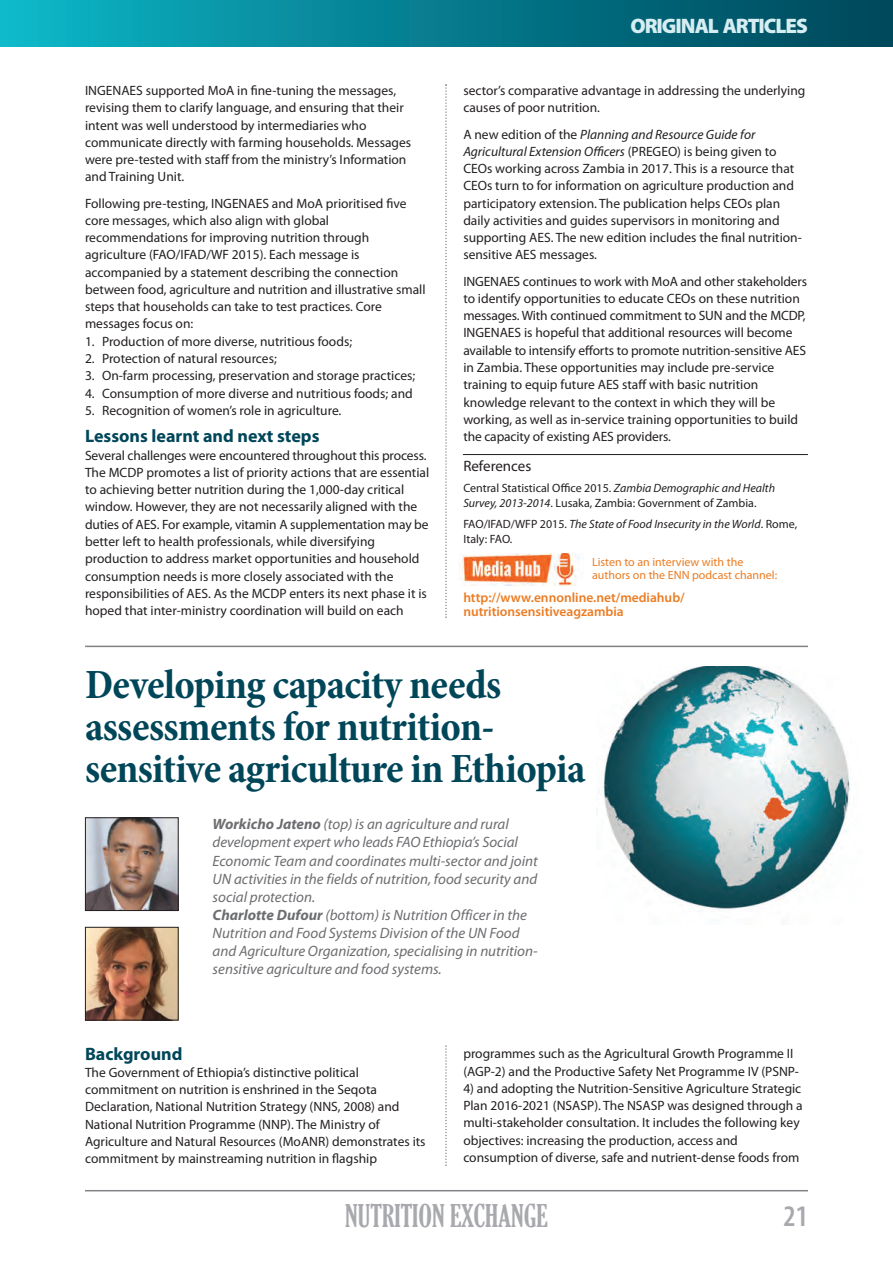
<style>
.page{position:relative;width:893px;height:1263px;background:#fff}
.page>*{position:absolute;margin:0;border:0;box-sizing:border-box;transform-origin:0 0}
.t1{font:700 condensed 42px/42px "Minion Pro";letter-spacing:-.015em;color:#004659}
.t2{font:extra-condensed 30px "Gloucester";color:#a8a9ad}
.t3{font:600 condensed 30px "Myriad Pro";color:#a8a9ad}
.t4{font:900 21px "Myriad Pro";letter-spacing:-.05em;color:#d6eef2}
.t5{font:700 18px "Myriad Pro";color:#004659}
.t6{font:italic 15px/18px "Myriad Pro";color:#6c6d70}
.t7{font:15px "Myriad Pro";color:#231f20}
.t8{font:13.5px/17.2px "Myriad Pro";color:#231f20}
.t9{font:600 13.5px/13.5px "Myriad Pro";color:#eb7c22}
.t10{font:12px/15px "Myriad Pro";color:#231f20}
.t11{font:italic 12px/15px "Myriad Pro";color:#231f20}
.t12{font:12px/13.5px "Myriad Pro";color:#eb7c22}
.s1{font-style:italic}
.s2{font-style:normal}
.s3{font-weight:700}
</style>
<div class="page">
<hr style="left:85px;top:1190px;width:723px;height:1px;background:#808285">
<div style="left:0;top:0;width:893px;height:47px;background:linear-gradient(to right,#0db6c7,#004458)"></div>
<hr style="left:0;top:0;width:1px;height:47px;background:#0fbbcb">
<svg style="left:445px;top:84px;width:2px;height:534px"></svg>
<hr style="left:463px;top:454px;width:345px;height:1px;background:#231f20">
<img style="left:87px;top:929px;width:90px;height:89px">
<div style="left:85px;top:927px;width:94px;height:93px;border:1px solid #231f20"></div>
<img style="left:87px;top:819px;width:90px;height:90px">
<div style="left:85px;top:817px;width:94px;height:94px;border:1px solid #231f20"></div>
<img style="left:598px;top:666px;width:253px;height:244px">
<svg style="left:445px;top:1045px;width:2px;height:121px"></svg>
<svg style="left:464px;top:585px;width:112px;height:1px"></svg>
<img style="left:459px;top:553px;width:121px;height:32px">
<hr style="left:85px;top:646px;width:723px;height:1px;background:#808285">
<p class="t8" style="left:85px;top:83px;width:328px">INGENAES supported MoA in fine-tuning the messages, revising them to clarify language, and ensuring that their intent was well understood by intermediaries who communicate directly with farming households. Messages were pre-tested with staff from the ministry’s Information and Training Unit.</p>
<p class="t8" style="left:85px;top:196px;width:342px">Following pre-testing, INGENAES and MoA prioritised five core messages, which also align with global recommendations for improving nutrition through agriculture (FAO/IFAD/WF 2015). Each message is accompanied by a statement describing the connection between food, agriculture and nutrition and illustrative small steps that households can take to test practices. Core messages focus on:</p>
<p class="t8" style="left:85px;top:334px;width:269px">1. Production of more diverse, nutritious foods;</p>
<p class="t8" style="left:85px;top:351px;width:193px">2. Protection of natural resources;</p>
<p class="t8" style="left:85px;top:368px;width:332px">3. On-farm processing, preservation and storage practices;</p>
<p class="t8" style="left:85px;top:385px;width:329px">4. Consumption of more diverse and nutritious foods; and</p>
<p class="t8" style="left:85px;top:403px;width:258px">5. Recognition of women’s role in agriculture.</p>
<h3 class="t5" style="left:85px;top:430px;width:236px">Lessons learnt and next steps</h3>
<p class="t8" style="left:85px;top:448px;width:346px">Several challenges were encountered throughout this process.<br>The MCDP promotes a list of priority actions that are essential to achieving better nutrition during the 1,000-day critical window. However, they are not necessarily aligned with the duties of AES. For example, vitamin A supplementation may be better left to health professionals, while diversifying production to address market opportunities and household consumption needs is more closely associated with the responsibilities of AES. As the MCDP enters its next phase it is hoped that inter-ministry coordination will build on each</p>
<h3 class="t4" style="left:630px;top:18px;width:179px">ORIGINAL ARTICLES</h3>
<p class="t8" style="left:463px;top:83px;width:344px">sector’s comparative advantage in addressing the underlying causes of poor nutrition.</p>
<p class="t8" style="left:463px;top:127px;width:340px">A new edition of the <span class="s1">Planning and Resource Guide for Agricultural Extension Officers</span> (PREGEO) is being given to CEOs working across Zambia in 2017. This is a resource that CEOs turn to for information on agriculture production and participatory extension. The publication helps CEOs plan daily activities and guides supervisors in monitoring and supporting AES. The new edition includes the final nutrition&shy;sensitive AES messages.</p>
<p class="t8" style="left:463px;top:274px;width:345px">INGENAES continues to work with MoA and other stakeholders to identify opportunities to educate CEOs on these nutrition messages. With continued commitment to SUN and the MCDP, INGENAES is hopeful that additional resources will become available to intensify efforts to promote nutrition-sensitive AES in Zambia. These opportunities may include pre-service training to equip future AES staff with basic nutrition knowledge relevant to the context in which they will be working, as well as in-service training opportunities to build the capacity of existing AES providers.</p>
<p class="t7" style="left:463px;top:460px;width:70px">References</p>
<p class="t10" style="left:463px;top:481px;width:313px">Central Statistical Office 2015. <span class="s1">Zambia Demographic and Health<br>Survey, 2013-2014</span>. Lusaka, Zambia: Government of Zambia.</p>
<p class="t11" style="left:463px;top:517px;width:335px"><span class="s2">FAO/IFAD/WFP 2015.</span> The State of Food Insecurity in the World<span class="s2">. Rome,<br>Italy: FAO.</span></p>
<p class="t12" style="left:592px;top:556px;width:187px">Listen to an interview with the authors on the ENN podcast channel:</p>
<p class="t9" style="left:463px;top:592px;width:223px">http://www.ennonline.net/mediahub/ nutritionsensitiveagzambia</p>
<h1 class="t1" style="left:85px;top:667px;width:502px">Developing capacity needs assessments for nutrition&shy;sensitive agriculture in Ethiopia</h1>
<p class="t6" style="left:213px;top:817px;width:327px"><span class="s3">Workicho Jateno</span> (top) is an agriculture and rural development expert who leads FAO Ethiopia’s Social Economic Team and coordinates multi-sector and joint UN activities in the fields of nutrition, food security and social protection.<br><span class="s3">Charlotte Dufour</span> (bottom) is Nutrition Officer in the Nutrition and Food Systems Division of the UN Food and Agriculture Organization, specialising in nutrition&shy;sensitive agriculture and food systems.</p>
<h3 class="t5" style="left:85px;top:1047px;width:99px">Background</h3>
<p class="t8" style="left:85px;top:1065px;width:342px">The Government of Ethiopia’s distinctive political commitment on nutrition is enshrined in the Seqota Declaration, National Nutrition Strategy (NNS, 2008) and National Nutrition Programme (NNP). The Ministry of Agriculture and Natural Resources (MoANR) demonstrates its commitment by mainstreaming nutrition in flagship</p>
<p class="t8" style="left:463px;top:1046px;width:337px">programmes such as the Agricultural Growth Programme II (AGP-2) and the Productive Safety Net Programme IV (PSNP-</p>
<p class="t8" style="left:463px;top:1081px;width:341px">4) and adopting the Nutrition-Sensitive Agriculture Strategic Plan 2016-2021 (NSASP). The NSASP was designed through a multi-stakeholder consultation. It includes the following key objectives: increasing the production, access and consumption of diverse, safe and nutrient-dense foods from</p>
<h2 class="t2" style="left:345px;top:1198px;width:204px">NUTRITION EXCHANGE</h2>
<h2 class="t3" style="left:783px;top:1205px;width:26px">21</h2>
</div>
